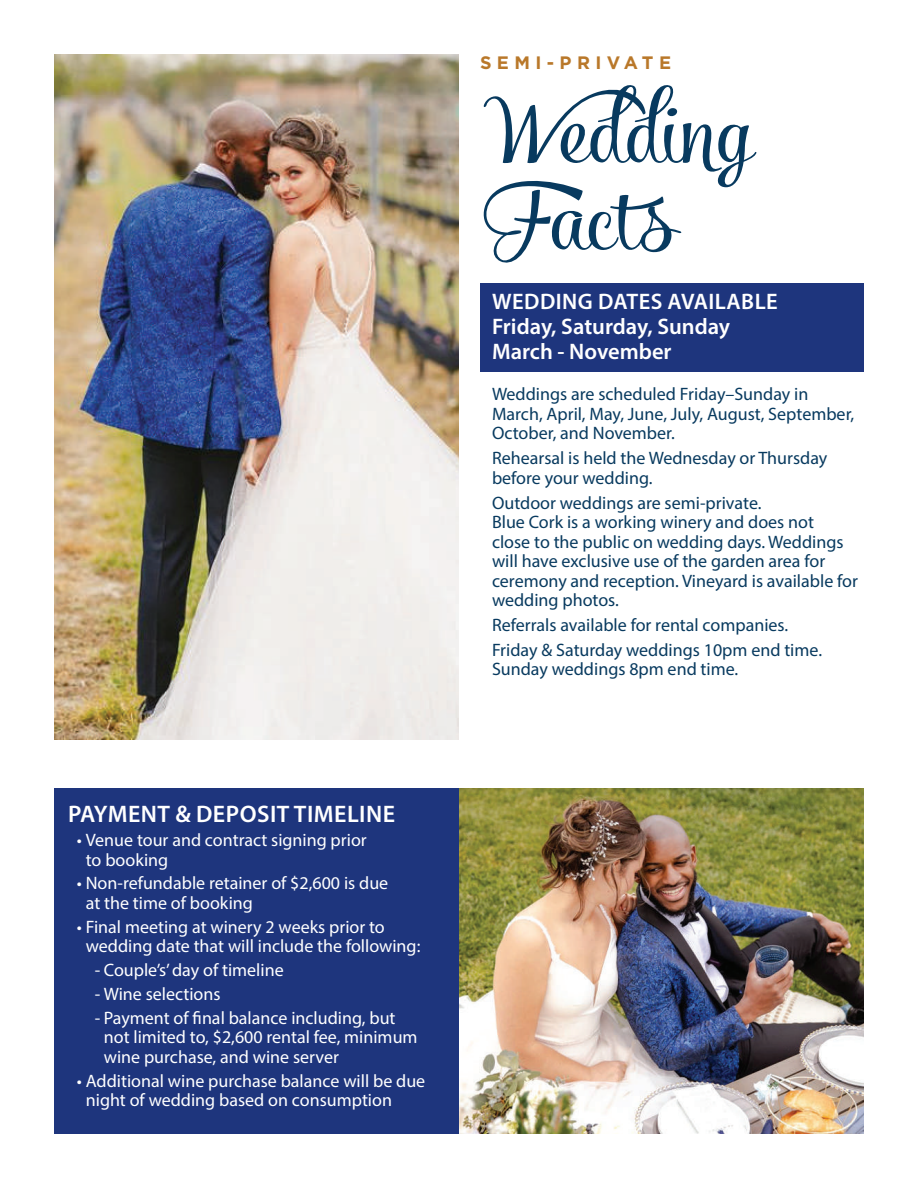
<style>
.page{position:relative;width:918px;height:1188px;background:#fff}
.page>*{position:absolute;margin:0;border:0;box-sizing:border-box;transform-origin:0 0}
.t1{font:91.5px/87px "Salamander Script";color:#083a5f}
.t2{font:600 24px "Myriad Pro";letter-spacing:.02em;color:#fff}
.t3{font:600 22.5px/25.2px "Myriad Pro";color:#fff}
.t4{font:18px/19.5px "Myriad Pro";color:#083a5f}
.t5{font:18px/19.5px "Myriad Pro";color:#fff}
.t6{font:700 18px "Gotham";letter-spacing:.3em;color:#b9782a}
</style>
<div class="page">
<div style="left:54px;top:788px;width:413px;height:346px;background:#1e357d"></div>
<div style="left:480px;top:283px;width:384px;height:89px;background:#1e357d"></div>
<img style="left:54px;top:54px;width:405px;height:686px">
<img style="left:459px;top:788px;width:405px;height:346px">
<h2 class="t2" style="left:68px;top:798px;width:329px">PAYMENT &amp; DEPOSIT TIMELINE</h2>
<p class="t5" style="left:86px;top:830px;width:282px;text-indent:-9px">• Venue tour and contract signing prior to booking</p>
<p class="t5" style="left:86px;top:873px;width:304px;text-indent:-9px">• Non-refundable retainer of $2,600 is due at the time of booking</p>
<p class="t5" style="left:86px;top:917px;width:336px;text-indent:-9px">• Final meeting at winery 2 weeks prior to wedding date that will include the following:</p>
<p class="t5" style="left:95px;top:960px;width:190px">- Couple’s’ day of timeline</p>
<p class="t5" style="left:95px;top:984px;width:127px">- Wine selections</p>
<p class="t5" style="left:104px;top:1008px;width:315px;text-indent:-9px">- Payment of final balance including, but not limited to, $2,600 rental fee, minimum wine purchase, and wine server</p>
<p class="t5" style="left:86px;top:1070px;width:341px;text-indent:-9px">• Additional wine purchase balance will be due night of wedding based on consumption</p>
<p class="t6" style="left:480px;top:52px;width:193px">SEMI-PRIVATE</p>
<h1 class="t1" style="left:480px;top:95px;width:271px">Wedding<br>Facts</h1>
<p class="t3" style="left:492px;top:288px;width:287px">WEDDING DATES AVAILABLE<br>Friday, Saturday, Sunday<br>March - November</p>
<p class="t4" style="left:492px;top:384px;width:364px">Weddings are scheduled Friday–Sunday in<br>March, April, May, June, July, August, September,<br>October, and November.</p>
<p class="t4" style="left:492px;top:448px;width:337px">Rehearsal is held the Wednesday or Thursday before your wedding.</p>
<p class="t4" style="left:492px;top:493px;width:367px">Outdoor weddings are semi-private.<br>Blue Cork is a working winery and does not<br>close to the public on wedding days. Weddings will have exclusive use of the garden area for ceremony and reception. Vineyard is available for wedding photos.</p>
<p class="t4" style="left:492px;top:612px;width:332px;line-height:24.9px">Referrals available for rental companies.<br>Friday &amp; Saturday weddings 10pm end time.</p>
<p class="t4" style="left:492px;top:659px;width:248px">Sunday weddings 8pm end time.</p>
</div>
